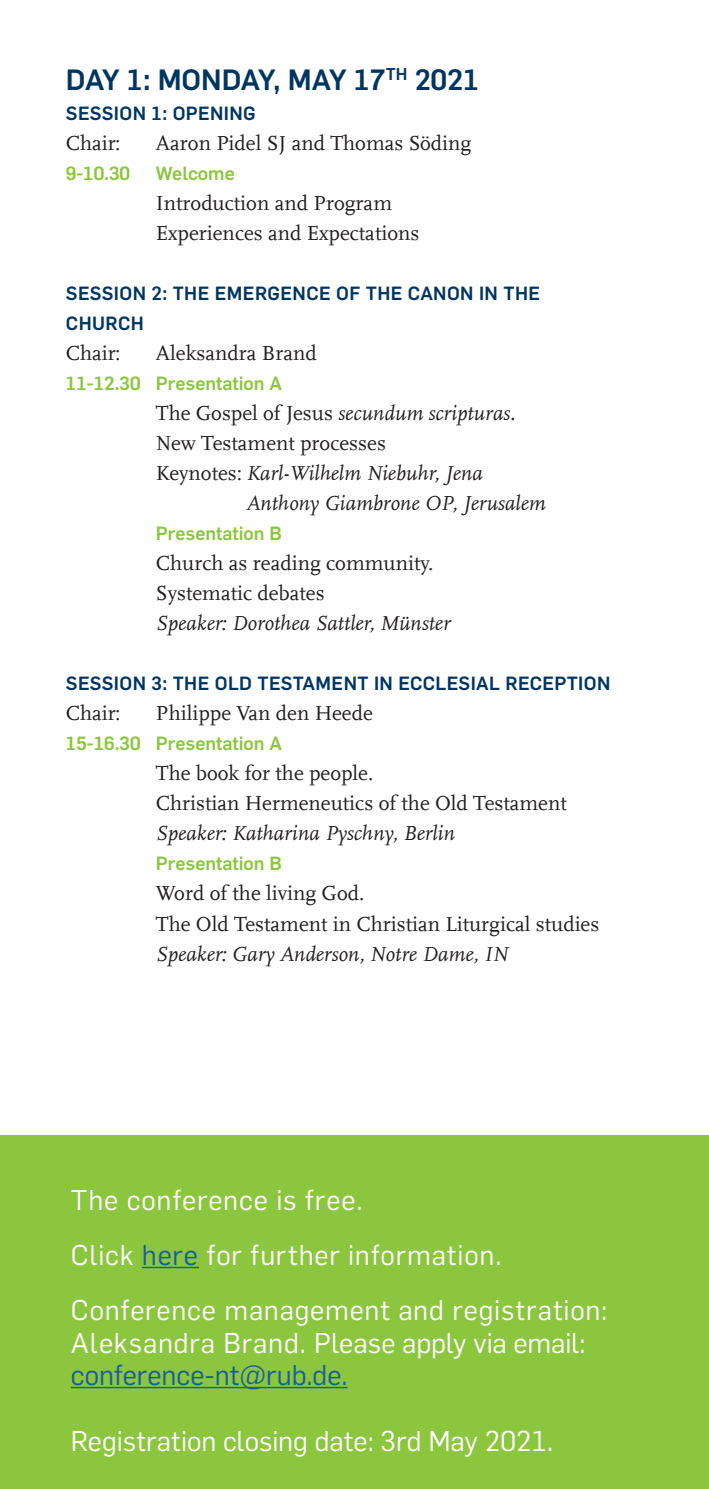
<style>
.page{position:relative;width:709px;height:1489px;background:#fff}
.page>*{position:absolute;margin:0;border:0;box-sizing:border-box;transform-origin:0 0}
.Headline_Zeile1{font:700 28.75px "Rub Flama";color:#003562}
.B_U{font:28px/32.5px "Rub Flama";letter-spacing:.025em;color:#fff}
.B_U-2{font:28px "Rub Flama";color:#fff}
.Absatzformat_1{font:21.25px "RUB Scala MZ";color:#231f20}
.Absatzformat_1-2{font:italic 21.25px "RUB Scala MZ";color:#231f20}
.Absatzformat_1-3{font:700 18.75px "Rub Flama";color:#8bc63e}
.Subline{font:700 18.75px "Rub Flama";letter-spacing:.02em;color:#003562}
.Absatzformat_1-4{font:700 18.75px/30px "Rub Flama";letter-spacing:.02em;color:#003562}
.s1{font-style:normal}
.s2{color:#175d9e}
</style>
<div class="page">
<div style="left:0;top:0;width:709px;height:1488px;background:#8bc63e"></div>
<div style="left:0;top:0;width:709px;height:1134px;background:#fff"></div>
<hr style="left:142px;top:1266px;width:57px;height:2px;background:#175d9e">
<hr style="left:71px;top:1386px;width:277px;height:2px;background:#175d9e">
<p class="Headline_Zeile1" style="left:66px;top:59px;width:415px">DAY 1: MONDAY, MAY 17<sup>TH</sup> 2021</p>
<p class="Subline" style="left:66px;top:100px;width:191px">SESSION 1: OPENING</p>
<p class="Absatzformat_1" style="left:66px;top:129px;width:56px">Chair:</p>
<p class="Absatzformat_1" style="left:156px;top:129px;width:317px">Aaron Pidel SJ and Thomas Söding</p>
<p class="Absatzformat_1-3" style="left:66px;top:160px;width:66px">9-10.30</p>
<p class="Absatzformat_1-3" style="left:156px;top:160px;width:80px">Welcome</p>
<p class="Absatzformat_1" style="left:156px;top:189px;width:238px">Introduction and Program</p>
<p class="Absatzformat_1" style="left:156px;top:219px;width:265px">Experiences and Expectations</p>
<p class="Absatzformat_1-4" style="left:66px;top:277px;width:476px">SESSION 2: THE EMERGENCE OF THE CANON IN THE<br>CHURCH</p>
<p class="Absatzformat_1" style="left:66px;top:339px;width:56px">Chair:</p>
<p class="Absatzformat_1" style="left:156px;top:339px;width:162px">Aleksandra Brand</p>
<p class="Absatzformat_1-3" style="left:66px;top:370px;width:217px">11-12.30 Presentation A</p>
<p class="Absatzformat_1-2" style="left:156px;top:400px;width:361px"><span class="s1">The Gospel of Jesus</span> secundum scripturas.</p>
<p class="Absatzformat_1" style="left:156px;top:429px;width:231px">New Testament processes</p>
<p class="Absatzformat_1-2" style="left:156px;top:460px;width:328px"><span class="s1">Keynotes:</span> Karl-Wilhelm Niebuhr, Jena</p>
<p class="Absatzformat_1-2" style="left:246px;top:490px;width:301px">Anthony Giambrone OP, Jerusalem</p>
<p class="Absatzformat_1-3" style="left:156px;top:520px;width:127px">Presentation B</p>
<p class="Absatzformat_1" style="left:156px;top:549px;width:279px">Church as reading community.</p>
<p class="Absatzformat_1" style="left:156px;top:579px;width:170px">Systematic debates</p>
<p class="Absatzformat_1-2" style="left:156px;top:610px;width:296px">Speaker: Dorothea Sattler, Münster</p>
<p class="Subline" style="left:66px;top:670px;width:546px">SESSION 3: THE OLD TESTAMENT IN ECCLESIAL RECEPTION</p>
<p class="Absatzformat_1" style="left:66px;top:699px;width:56px">Chair:</p>
<p class="Absatzformat_1" style="left:156px;top:699px;width:218px">Philippe Van den Heede</p>
<p class="Absatzformat_1-3" style="left:66px;top:730px;width:217px">15-16.30 Presentation A</p>
<p class="Absatzformat_1" style="left:156px;top:759px;width:219px">The book for the people.</p>
<p class="Absatzformat_1" style="left:156px;top:789px;width:412px">Christian Hermeneutics of the Old Testament</p>
<p class="Absatzformat_1-2" style="left:156px;top:820px;width:300px">Speaker: Katharina Pyschny, Berlin</p>
<p class="Absatzformat_1-3" style="left:156px;top:850px;width:127px">Presentation B</p>
<p class="Absatzformat_1" style="left:156px;top:879px;width:210px">Word of the living God.</p>
<p class="Absatzformat_1" style="left:156px;top:909px;width:445px">The Old Testament in Christian Liturgical studies</p>
<p class="Absatzformat_1-2" style="left:156px;top:940px;width:354px">Speaker: Gary Anderson, Notre Dame, IN</p>
<p class="B_U" style="left:71px;top:1182px;width:293px">The conference is free.</p>
<p class="B_U" style="left:71px;top:1237px;width:432px">Click <span class="s2">here</span> for further information.</p>
<p class="B_U" style="left:71px;top:1292px;width:538px">Conference management and registration:<br>Aleksandra Brand. Please apply via email: <span class="s2">conference-nt@rub.de.</span></p>
<p class="B_U-2" style="left:71px;top:1421px;width:484px">Registration closing date: 3rd May 2021.</p>
</div>
